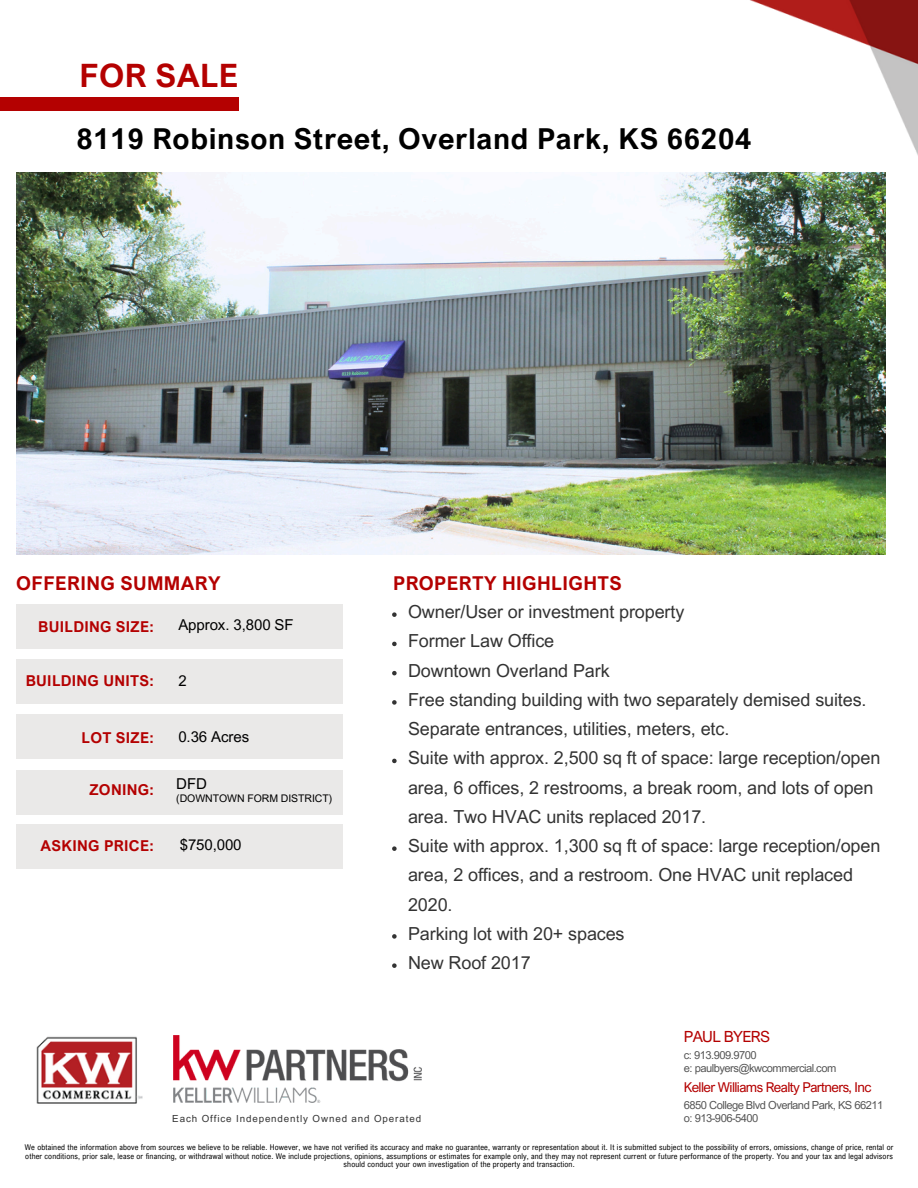
<style>
.page{position:relative;width:918px;height:1188px;background:#fff}
.page>*{position:absolute;margin:0;border:0;box-sizing:border-box;transform-origin:0 0}
.t1{font:700 32.25px "Arial Nova";letter-spacing:.015em;color:#b40101}
.t2{font:700 28.8px "Arial Nova";letter-spacing:.025em;color:#000}
.t3{font:700 19.05px "Arial Nova";letter-spacing:.02em;color:#b40101}
.t4{font:18px/29.2px "Arial MT Pro";letter-spacing:-.005em;color:#333}
.t5{font:15.45px "Arial Nova";letter-spacing:-.045em;color:#b40101}
.t6{font:700 15px "Arial Nova";letter-spacing:.02em;color:#b40101}
.t7{font:15px "Arial MT Pro";letter-spacing:-.005em;color:#000}
.t8{font:13.65px "Arial Nova";letter-spacing:-.04em;color:#b40101}
.t9{font:11.1px "Arial MT Pro";letter-spacing:-.045em;color:#555}
.t10{font:10.5px "Arial MT Pro";letter-spacing:-.005em;color:#000}
.t11{font:9.75px "Arial MT Pro";letter-spacing:.09em;color:#333}
.t12{font:7.8px/8.6px "Arial Nova Cond";letter-spacing:.015em;color:#000;text-align:center}
</style>
<div class="page">
<img style="left:750px;top:0;width:168px;height:156px">
<div style="left:16px;top:604px;width:327px;height:44px;background:#eae9e8"></div>
<div style="left:16px;top:660px;width:327px;height:44px;background:#eae9e8"></div>
<div style="left:16px;top:714px;width:327px;height:45px;background:#eae9e8"></div>
<div style="left:16px;top:770px;width:327px;height:44px;background:#eae9e8"></div>
<div style="left:16px;top:824px;width:327px;height:45px;background:#eae9e8"></div>
<img style="left:36px;top:1036px;width:107px;height:68px">
<img style="left:174px;top:1036px;width:248px;height:67px">
<div style="left:0;top:97px;width:239px;height:14px;background:#b40101"></div>
<img style="left:16px;top:172px;width:870px;height:383px">
<svg style="left:392px;top:612px;width:5px;height:5px"></svg>
<svg style="left:392px;top:642px;width:5px;height:4px"></svg>
<svg style="left:392px;top:671px;width:5px;height:4px"></svg>
<svg style="left:392px;top:700px;width:5px;height:5px"></svg>
<svg style="left:392px;top:759px;width:5px;height:4px"></svg>
<svg style="left:392px;top:846px;width:5px;height:5px"></svg>
<svg style="left:392px;top:934px;width:5px;height:5px"></svg>
<svg style="left:392px;top:963px;width:5px;height:5px"></svg>
<p class="t1" style="left:79px;top:55px;width:161px">FOR SALE</p>
<h3 class="t2" style="left:76px;top:121px;width:677px">8119 Robinson Street, Overland Park, KS 66204</h3>
<h1 class="t3" style="left:16px;top:572px;width:206px">OFFERING SUMMARY</h1>
<p class="t6" style="left:38px;top:617px;width:117px">BUILDING SIZE:</p>
<h2 class="t6" style="left:26px;top:671px;width:130px">BUILDING UNITS:</h2>
<p class="t7" style="left:178px;top:619px;width:117px">Approx. 3,800 SF</p>
<h6 class="t7" style="left:178px;top:675px;width:10px">2</h6>
<h6 class="t6" style="left:82px;top:728px;width:74px">LOT SIZE:</h6>
<p class="t7" style="left:178px;top:731px;width:72px">0.36 Acres</p>
<p class="t6" style="left:90px;top:780px;width:66px">ZONING:</p>
<h3 class="t7" style="left:176px;top:778px;width:32px">DFD</h3>
<h6 class="t10" style="left:176px;top:795px;width:158px">(DOWNTOWN FORM DISTRICT)</h6>
<h6 class="t6" style="left:41px;top:836px;width:115px">ASKING PRICE:</h6>
<p class="t7" style="left:180px;top:840px;width:63px">$750,000</p>
<p class="t3" style="left:393px;top:572px;width:230px">PROPERTY HIGHLIGHTS</p>
<p class="t4" style="left:408px;top:599px;width:278px">Owner/User or investment property</p>
<h4 class="t4" style="left:408px;top:629px;width:148px">Former Law Office</h4>
<p class="t4" style="left:408px;top:658px;width:203px">Downtown Overland Park</p>
<p class="t4" style="left:408px;top:687px;width:460px">Free standing building with two separately demised suites.<br>Separate entrances, utilities, meters, etc.</p>
<p class="t4" style="left:408px;top:746px;width:474px">Suite with approx. 2,500 sq ft of space: large reception/open area, 6 offices, 2 restrooms, a break room, and lots of open area. Two HVAC units replaced 2017.</p>
<p class="t4" style="left:408px;top:833px;width:474px">Suite with approx. 1,300 sq ft of space: large reception/open area, 2 offices, and a restroom. One HVAC unit replaced<br>2020.</p>
<p class="t4" style="left:408px;top:921px;width:218px">Parking lot with 20+ spaces</p>
<p class="t4" style="left:408px;top:950px;width:124px">New Roof 2017</p>
<p class="t11" style="left:172px;top:1115px;width:250px">Each Office Independently Owned and Operated</p>
<p class="t5" style="left:684px;top:1027px;width:88px">PAUL BYERS</p>
<p class="t9" style="left:684px;top:1051px;width:74px">c: 913.909.9700</p>
<p class="t9" style="left:684px;top:1064px;width:154px">e: paulbyers@kwcommercial.com</p>
<p class="t9" style="left:684px;top:1101px;width:201px">6850 College Blvd Overland Park, KS 66211</p>
<p class="t9" style="left:684px;top:1113px;width:76px">o: 913-906-5400</p>
<p class="t8" style="left:684px;top:1078px;width:189px">Keller Williams Realty Partners, Inc</p>
<p class="t12" style="left:25px;top:1143px;width:870px">We obtained the information above from sources we believe to be reliable. However, we have not verified its accuracy and make no guarantee, warranty or representation about it. It is submitted subject to the possibility of errors, omissions, change of price, rental or other conditions, prior sale, lease or financing, or withdrawal without notice. We include projections, opinions, assumptions or estimates for example only, and they may not represent current or future performance of the property. You and your tax and legal advisors should conduct your own investigation of the property and transaction.</p>
</div>
